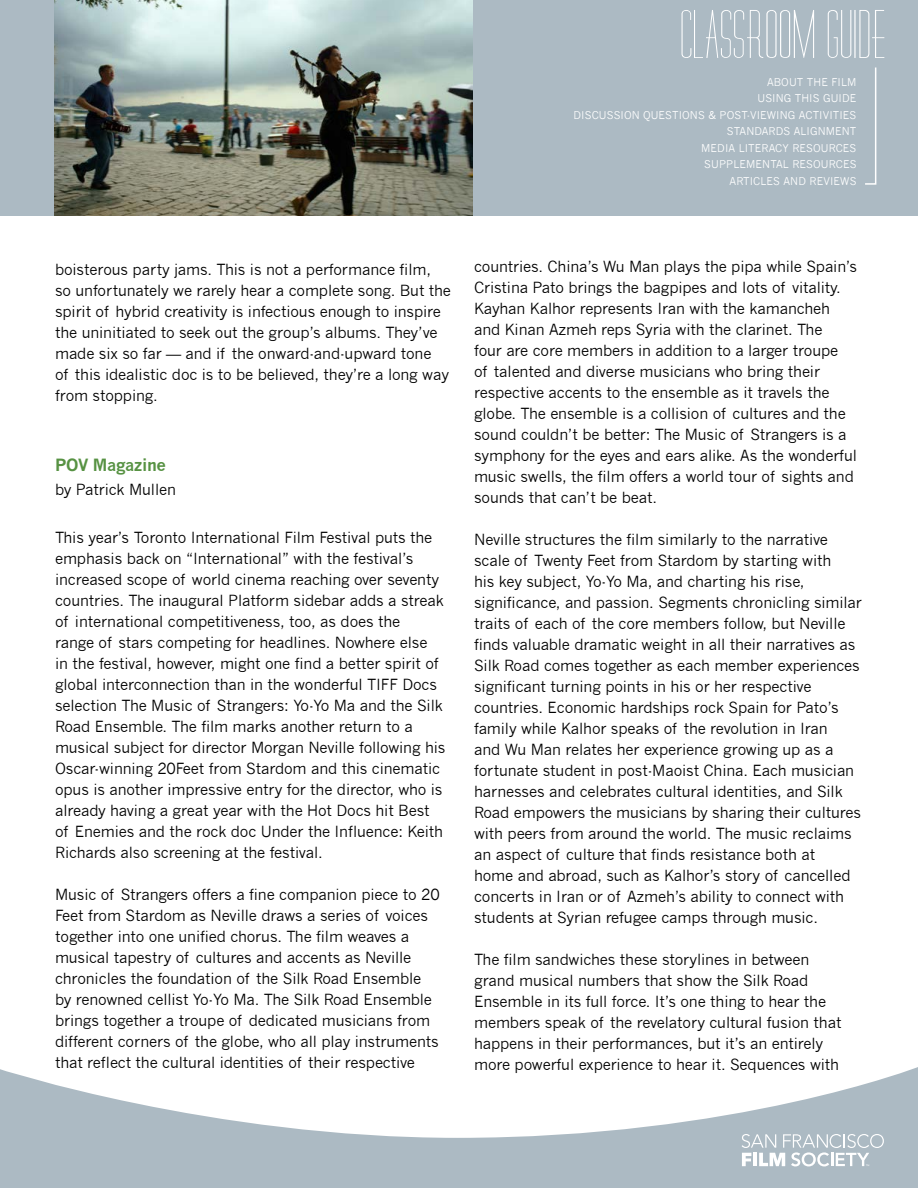
<style>
.page{position:relative;width:918px;height:1188px;background:#fff}
.page>*{position:absolute;margin:0;border:0;box-sizing:border-box;transform-origin:0 0}
.t1{font:700 16.5px "News Gothic";letter-spacing:-.02em;color:#579243}
.t2{font:15px/21px "News Gothic";letter-spacing:-.01em;color:#000}
.t3{font:10.5px/16.5px "News Gothic";letter-spacing:.01em;color:#fff;text-align:right}
</style>
<div class="page">
<div style="left:0;top:0;width:918px;height:216px;background:#acbac3"></div>
<svg style="left:0;top:1067px;width:918px;height:121px;fill:#acbac3"></svg>
<svg style="left:865px;top:67px;width:12px;height:118px"></svg>
<img style="left:54px;top:0;width:419px;height:216px">
<svg style="left:682px;top:10px;width:202px;height:48px"></svg>
<svg style="left:742px;top:1134px;width:142px;height:32px"></svg>
<p class="t3" style="left:574px;top:74px;width:284px">ABOUT THE FILM<br>USING THIS GUIDE<br>DISCUSSION QUESTIONS &amp; POST-VIEWING ACTIVITIES<br>STANDARDS ALIGNMENT<br>MEDIA LITERACY RESOURCES<br>SUPPLEMENTAL RESOURCES<br>ARTICLES AND REVIEWS</p>
<p class="t2" style="left:55px;top:259px;width:398px">boisterous party jams. This is not a performance film,<br>so unfortunately we rarely hear a complete song. But the spirit of hybrid creativity is infectious enough to inspire the uninitiated to seek out the group’s albums. They’ve made six so far — and if the onward-and-upward tone<br>of this idealistic doc is to be believed, they’re a long way from stopping.</p>
<p class="t1" style="left:55px;top:454px;width:112px">POV Magazine</p>
<p class="t2" style="left:55px;top:479px;width:122px">by Patrick Mullen</p>
<p class="t2" style="left:55px;top:527px;width:392px">This year’s Toronto International Film Festival puts the emphasis back on “International” with the festival’s increased scope of world cinema reaching over seventy countries. The inaugural Platform sidebar adds a streak of international competitiveness, too, as does the<br>range of stars competing for headlines. Nowhere else<br>in the festival, however, might one find a better spirit of global interconnection than in the wonderful TIFF Docs selection The Music of Strangers: Yo-Yo Ma and the Silk Road Ensemble. The film marks another return to a musical subject for director Morgan Neville following his Oscar-winning 20Feet from Stardom and this cinematic opus is another impressive entry for the director, who is already having a great year with the Hot Docs hit Best of Enemies and the rock doc Under the Influence: Keith Richards also screening at the festival.</p>
<p class="t2" style="left:55px;top:884px;width:386px">Music of Strangers offers a fine companion piece to 20<br>Feet from Stardom as Neville draws a series of voices together into one unified chorus. The film weaves a musical tapestry of cultures and accents as Neville chronicles the foundation of the Silk Road Ensemble by renowned cellist Yo-Yo Ma. The Silk Road Ensemble brings together a troupe of dedicated musicians from different corners of the globe, who all play instruments that reflect the cultural identities of their respective</p>
<p class="t2" style="left:474px;top:257px;width:385px">countries. China’s Wu Man plays the pipa while Spain’s Cristina Pato brings the bagpipes and lots of vitality.<br>Kayhan Kalhor represents Iran with the kamancheh and Kinan Azmeh reps Syria with the clarinet. The<br>four are core members in addition to a larger troupe<br>of talented and diverse musicians who bring their respective accents to the ensemble as it travels the globe. The ensemble is a collision of cultures and the sound couldn’t be better: The Music of Strangers is a symphony for the eyes and ears alike. As the wonderful music swells, the film offers a world tour of sights and sounds that can’t be beat.</p>
<p class="t2" style="left:474px;top:530px;width:389px">Neville structures the film similarly to the narrative scale of Twenty Feet from Stardom by starting with<br>his key subject, Yo-Yo Ma, and charting his rise, significance, and passion. Segments chronicling similar traits of each of the core members follow, but Neville finds valuable dramatic weight in all their narratives as Silk Road comes together as each member experiences significant turning points in his or her respective countries. Economic hardships rock Spain for Pato’s family while Kalhor speaks of the revolution in Iran<br>and Wu Man relates her experience growing up as a fortunate student in post-Maoist China. Each musician harnesses and celebrates cultural identities, and Silk Road empowers the musicians by sharing their cultures with peers from around the world. The music reclaims an aspect of culture that finds resistance both at<br>home and abroad, such as Kalhor’s story of cancelled concerts in Iran or of Azmeh’s ability to connect with students at Syrian refugee camps through music.</p>
<p class="t2" style="left:474px;top:950px;width:369px">The film sandwiches these storylines in between grand musical numbers that show the Silk Road Ensemble in its full force. It’s one thing to hear the members speak of the revelatory cultural fusion that happens in their performances, but it’s an entirely more powerful experience to hear it. Sequences with</p>
</div>
